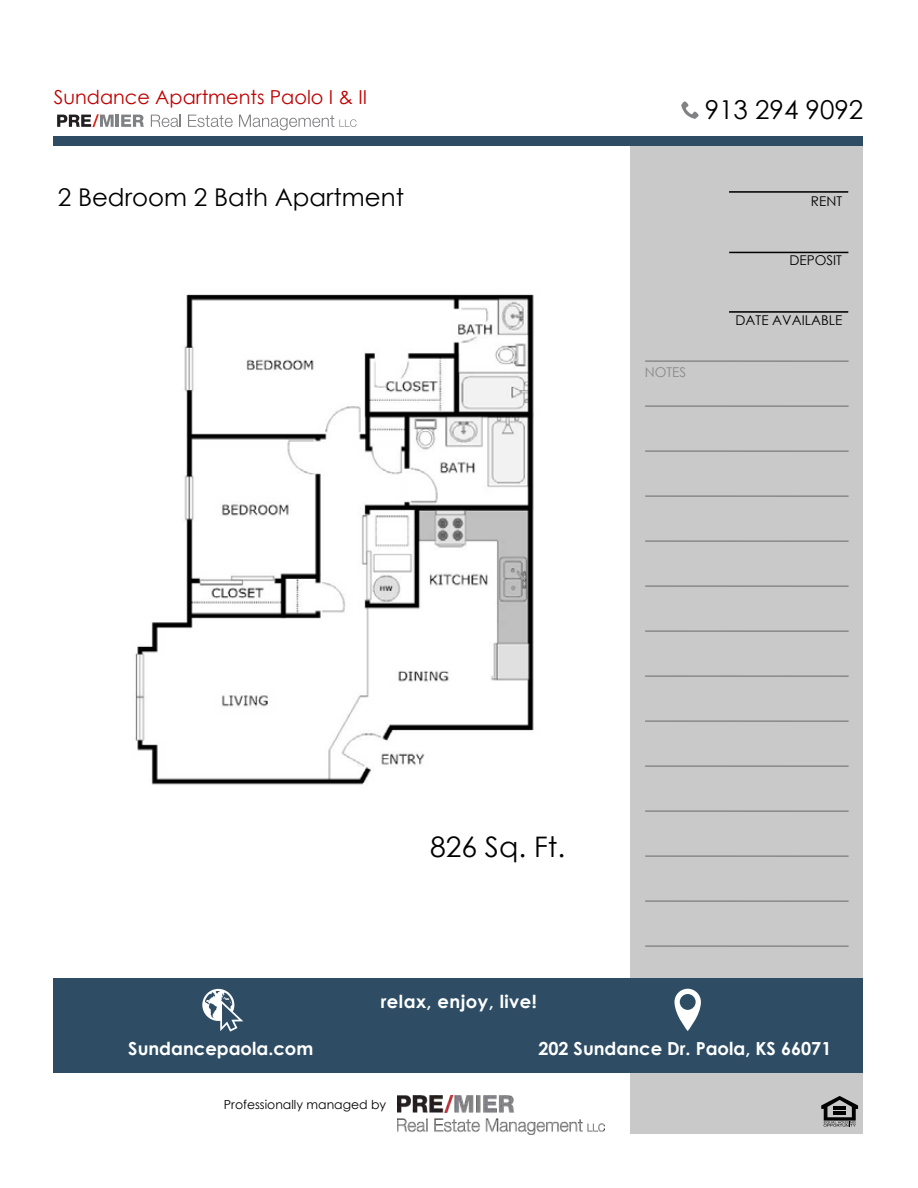
<style>
.page{position:relative;width:918px;height:1188px;background:#fff}
.page>*{position:absolute;margin:0;border:0;box-sizing:border-box;transform-origin:0 0}
.t1{font:28.35px "Century Gothic";color:#000}
.t2{font:25.95px "Century Gothic";color:#000}
.t3{font:24.45px "Century Gothic";color:#000}
.t4{font:19.2px "Century Gothic";color:#c00000}
.t5{font:700 18px "Century Gothic";color:#fff}
.t6{font:700 18px "Century Gothic";letter-spacing:.025em;color:#fff}
.t7{font:13.5px "Century Gothic";color:#000}
.t8{font:13.5px "Century Gothic";color:#898989}
.t9{font:12.45px "Century Gothic";color:#000}
</style>
<div class="page">
<div style="left:631px;top:144px;width:232px;height:990px;background:#c9c9c9"></div>
<div style="left:53px;top:978px;width:810px;height:94px;background:#2e4d64"></div>
<img style="left:398px;top:1096px;width:207px;height:39px">
<svg style="left:202px;top:989px;width:41px;height:43px"></svg>
<svg style="left:674px;top:989px;width:27px;height:42px"></svg>
<svg style="left:821px;top:1096px;width:37px;height:31px"></svg>
<hr style="left:645px;top:360px;width:204px;height:2px;background:#898989">
<hr style="left:645px;top:405px;width:204px;height:2px;background:#898989">
<hr style="left:645px;top:450px;width:204px;height:2px;background:#898989">
<hr style="left:645px;top:495px;width:204px;height:2px;background:#898989">
<hr style="left:645px;top:540px;width:204px;height:2px;background:#898989">
<hr style="left:645px;top:585px;width:204px;height:2px;background:#898989">
<hr style="left:645px;top:630px;width:204px;height:2px;background:#898989">
<hr style="left:645px;top:675px;width:204px;height:2px;background:#898989">
<hr style="left:645px;top:720px;width:204px;height:2px;background:#898989">
<hr style="left:645px;top:765px;width:204px;height:2px;background:#898989">
<hr style="left:645px;top:810px;width:204px;height:2px;background:#898989">
<hr style="left:645px;top:855px;width:204px;height:2px;background:#898989">
<hr style="left:645px;top:900px;width:204px;height:2px;background:#898989">
<hr style="left:645px;top:945px;width:204px;height:2px;background:#898989">
<hr style="left:729px;top:311px;width:119px;height:2px;background:#000">
<hr style="left:729px;top:252px;width:119px;height:1px;background:#000">
<hr style="left:729px;top:191px;width:119px;height:2px;background:#000">
<div style="left:53px;top:136px;width:810px;height:10px;background:#2e4d64"></div>
<svg style="left:681px;top:101px;width:18px;height:18px"></svg>
<img style="left:135px;top:294px;width:399px;height:491px">
<svg style="left:57px;top:114px;width:87px;height:13px"></svg>
<svg style="left:151px;top:115px;width:30px;height:12px"></svg>
<svg style="left:188px;top:115px;width:45px;height:12px"></svg>
<svg style="left:239px;top:115px;width:118px;height:15px"></svg>
<p class="t4" style="left:54px;top:84px;width:315px">Sundance Apartments Paolo I &amp; II</p>
<h3 class="t3" style="left:58px;top:181px;width:348px">2 Bedroom 2 Bath Apartment</h3>
<h2 class="t2" style="left:705px;top:91px;width:160px">913 294 9092</h2>
<p class="t8" style="left:645px;top:363px;width:43px">NOTES</p>
<p class="t7" style="left:811px;top:192px;width:33px">RENT</p>
<p class="t7" style="left:790px;top:251px;width:54px">DEPOSIT</p>
<p class="t7" style="left:736px;top:311px;width:108px">DATE AVAILABLE</p>
<h1 class="t1" style="left:430px;top:827px;width:137px">826 Sq. Ft.</h1>
<p class="t6" style="left:381px;top:988px;width:158px">relax, enjoy, live!</p>
<p class="t5" style="left:128px;top:1035px;width:187px">Sundancepaola.com</p>
<p class="t5" style="left:538px;top:1035px;width:295px">202 Sundance Dr. Paola, KS 66071</p>
<p class="t9" style="left:224px;top:1096px;width:164px">Professionally managed by</p>
</div>
